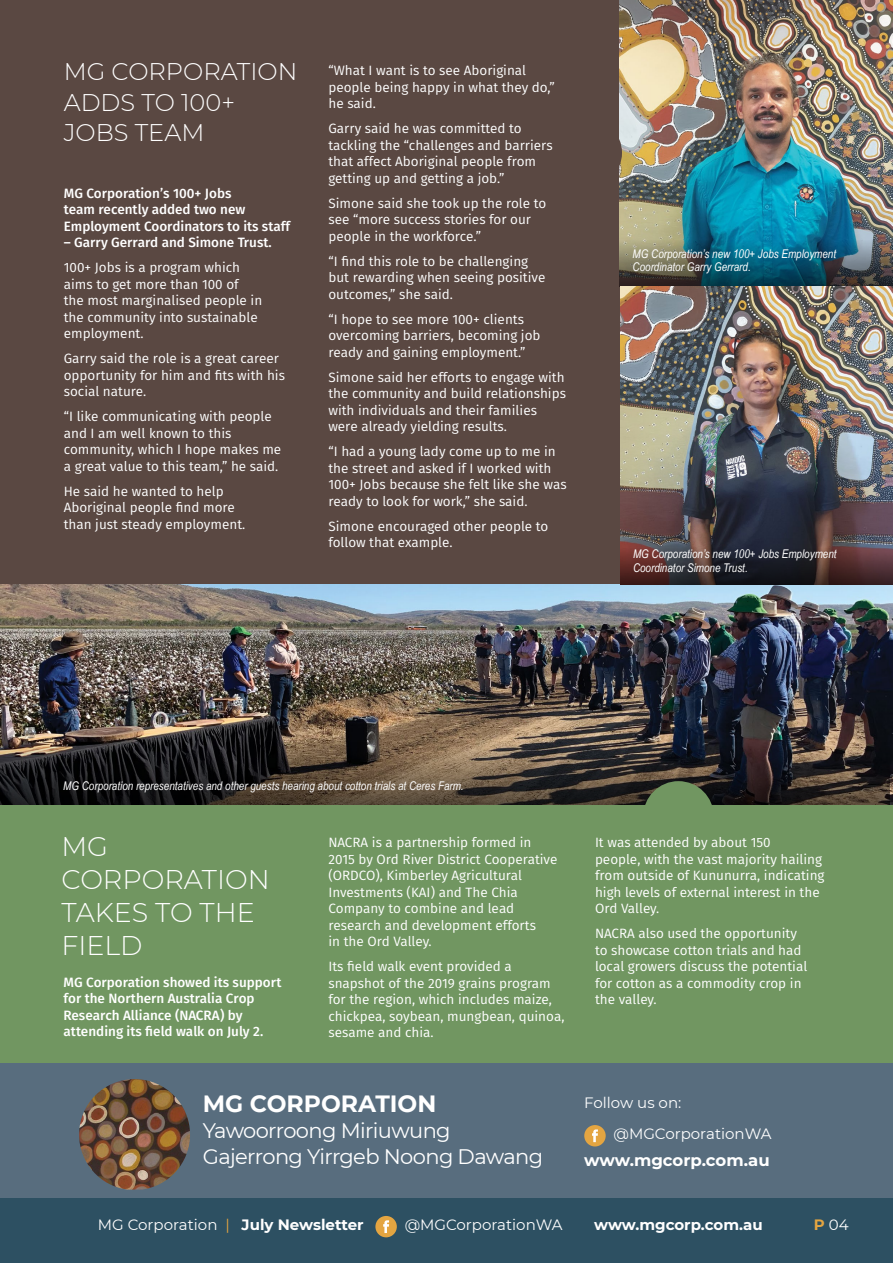
<style>
.page{position:relative;width:893px;height:1263px;background:#fff}
.page>*{position:absolute;margin:0;border:0;box-sizing:border-box;transform-origin:0 0}
.t1{font:300 27px/33px "Montserrat";color:#fff}
.t2{font:300 24px/30.5px "Montserrat";color:#fff}
.t3{font:700 23.55px "Montserrat";color:#fff}
.t4{font:21px/26px "Montserrat";letter-spacing:-.03em;color:#fff}
.t5{font:700 16.5px "Montserrat";color:#fff}
.t6{font:15px/31.2px "Montserrat";color:#fff}
.t7{font:700 15px "Montserrat";color:#fff}
.t8{font:13.5px/16.5px "Fira Sans";color:#fff}
.t9{font:500 13.5px/16.5px "Fira Sans";color:#fff}
.t10{font:italic 12px/13.5px "Arial Narrow";color:#fff}
.s1{font-weight:400}
.s2{font-weight:400;color:#e4a541}
.s3{font-weight:700;color:#e4a541}
</style>
<div class="page">
<div style="left:0;top:0;width:893px;height:606px;background:#5a4842"></div>
<div style="left:0;top:606px;width:893px;height:457px;background:#719661"></div>
<img style="left:0;top:584px;width:893px;height:220px">
<svg style="left:0;top:722px;width:890px;height:82px;background:#453b34"></svg>
<div style="left:643px;top:781px;width:71px;height:71px;background:#719661;border-radius:50%"></div>
<img style="left:620px;top:0;width:273px;height:536px">
<img style="left:620px;top:225px;width:273px;height:61px">
<svg style="left:620px;top:536px;width:273px;height:48px;background:#3f3034"></svg>
<div style="left:551px;top:118px;width:71px;height:70px;background:#5a4842;border-radius:50%"></div>
<div style="left:0;top:1063px;width:893px;height:179px;background:#586d7e"></div>
<div style="left:584px;top:1125px;width:22px;height:21px;background:#e4a541;border-radius:50%"></div>
<svg style="left:592px;top:1129px;width:6px;height:13px"></svg>
<img style="left:79px;top:1079px;width:111px;height:110px">
<div style="left:0;top:1199px;width:893px;height:64px;background:#2d5062"></div>
<div style="left:375px;top:1216px;width:22px;height:21px;background:#e4a541;border-radius:50%"></div>
<svg style="left:383px;top:1220px;width:6px;height:13px"></svg>
<h2 class="t2" style="left:64px;top:56px;width:235px">MG CORPORATION<br>ADDS TO 100+<br>JOBS TEAM</h2>
<p class="t8" style="left:328px;top:62px;width:228px">“What I want is to see Aboriginal people being happy in what they do,” he said.</p>
<p class="t8" style="left:328px;top:120px;width:226px">Garry said he was committed to tackling the “challenges and barriers that affect Aboriginal people from getting up and getting a job.”</p>
<p class="t8" style="left:328px;top:195px;width:219px">Simone said she took up the role to see “more success stories for our people in the workforce.”</p>
<p class="t8" style="left:328px;top:253px;width:218px">“I find this role to be challenging but rewarding when seeing positive outcomes,” she said.</p>
<p class="t8" style="left:328px;top:311px;width:214px">“I hope to see more 100+ clients overcoming barriers, becoming job ready and gaining employment.”</p>
<p class="t8" style="left:328px;top:369px;width:239px">Simone said her efforts to engage with the community and build relationships with individuals and their families were already yielding results.</p>
<p class="t8" style="left:328px;top:443px;width:240px">“I had a young lady come up to me in the street and asked if I worked with 100+ Jobs because she felt like she was ready to look for work,” she said.</p>
<p class="t8" style="left:328px;top:518px;width:221px">Simone encouraged other people to follow that example.</p>
<p class="t9" style="left:64px;top:185px;width:228px">MG Corporation’s 100+ Jobs<br>team recently added two new<br>Employment Coordinators to its staff</p>
<p class="t9" style="left:64px;top:234px;width:209px">– Garry Gerrard and Simone Trust.</p>
<p class="t8" style="left:64px;top:259px;width:200px">100+ Jobs is a program which aims to get more than 100 of<br>the most marginalised people in the community into sustainable employment.</p>
<p class="t8" style="left:64px;top:350px;width:223px">Garry said the role is a great career opportunity for him and fits with his social nature.</p>
<p class="t8" style="left:64px;top:408px;width:219px">“I like communicating with people and I am well known to this community, which I hope makes me a great value to this team,” he said.</p>
<p class="t8" style="left:64px;top:483px;width:183px">He said he wanted to help<br>Aboriginal people find more than just steady employment.</p>
<p class="t10" style="left:633px;top:247px;width:205px">MG Corporation’s new 100+ Jobs Employment<br>Coordinator Garry Gerrard.</p>
<p class="t10" style="left:633px;top:547px;width:205px">MG Corporation’s new 100+ Jobs Employment<br>Coordinator Simone Trust.</p>
<p class="t10" style="left:63px;top:779px;width:402px">MG Corporation representatives and other guests hearing about cotton trials at Ceres Farm.</p>
<h1 class="t1" style="left:61px;top:829px;width:210px">MG<br>CORPORATION<br>TAKES TO THE<br>FIELD</h1>
<p class="t9" style="left:64px;top:974px;width:219px">MG Corporation showed its support for the Northern Australia Crop<br>Research Alliance (NACRA) by attending its field walk on July 2.</p>
<p class="t8" style="left:328px;top:834px;width:231px">NACRA is a partnership formed in<br>2015 by Ord River District Cooperative (ORDCO), Kimberley Agricultural<br>Investments (KAI) and The Chia<br>Company to combine and lead research and development efforts<br>in the Ord Valley.</p>
<p class="t8" style="left:328px;top:958px;width:238px">Its field walk event provided a snapshot of the 2019 grains program for the region, which includes maize, chickpea, soybean, mungbean, quinoa, sesame and chia.</p>
<p class="t8" style="left:595px;top:834px;width:231px">It was attended by about 150<br>people, with the vast majority hailing from outside of Kununurra, indicating high levels of external interest in the<br>Ord Valley.</p>
<p class="t8" style="left:595px;top:925px;width:214px">NACRA also used the opportunity to showcase cotton trials and had local growers discuss the potential for cotton as a commodity crop in the valley.</p>
<h3 class="t3" style="left:203px;top:1086px;width:235px">MG CORPORATION</h3>
<h3 class="t4" style="left:203px;top:1116px;width:342px">Yawoorroong Miriuwung<br>Gajerrong Yirrgeb Noong Dawang</h3>
<p class="t6" style="left:614px;top:1086px;width:160px;text-indent:-29px">Follow us on: @MGCorporationWA</p>
<p class="t5" style="left:584px;top:1148px;width:187px">www.mgcorp.com.au</p>
<p class="t7" style="left:98px;top:1214px;width:267px"><span class="s1">MG Corporation</span> <span class="s2">|</span> July Newsletter</p>
<p class="t6" style="left:405px;top:1208px;width:160px">@MGCorporationWA</p>
<p class="t7" style="left:594px;top:1214px;width:170px">www.mgcorp.com.au</p>
<p class="t6" style="left:814px;top:1208px;width:36px"><span class="s3">P</span> 04</p>
</div>
